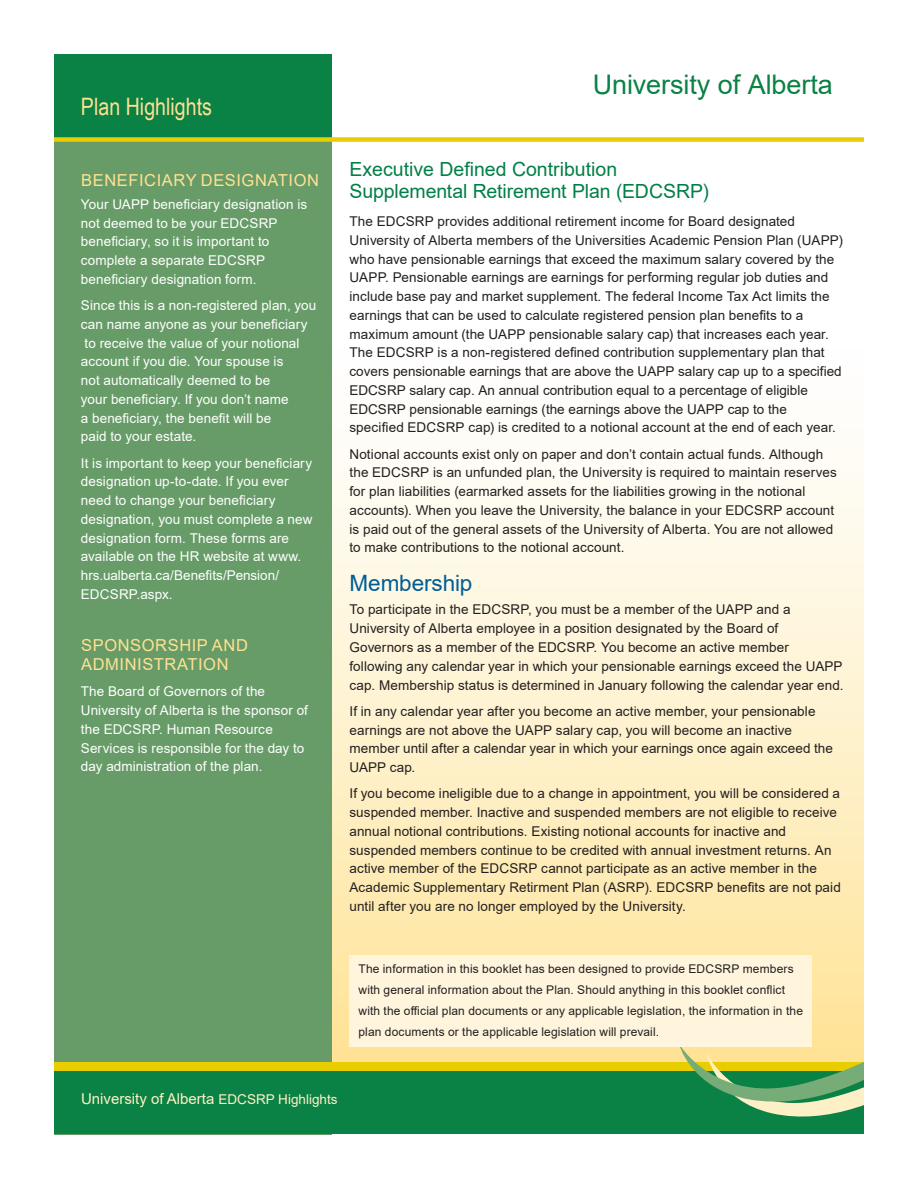
<style>
.page{position:relative;width:918px;height:1188px;background:#fff}
.page>*{position:absolute;margin:0;border:0;box-sizing:border-box;transform-origin:0 0}
.t1{font:27px "Arial";letter-spacing:-.005em;color:#0a8145}
.t2{font:24px "Arial Narrow";color:#ffe192}
.t3{font:22.5px "Arial";letter-spacing:-.005em;color:#005d95}
.t4{font:19.5px/22.5px "Arial";color:#027f47}
.Body_Text{font:16.5px/18.8px "Arial";letter-spacing:.035em;color:#ffe192}
.t5{font:15px "Arial";color:#fff2c5}
.t6{font:13.5px/18.8px "Arial";letter-spacing:.005em;color:#231f20}
.Body_Text-2{font:13.5px/18.8px "Arial";letter-spacing:.005em;color:#fff}
.Body_Text-3{font:12px/21px "Arial";letter-spacing:.01em;color:#231f20}
.s1{font-size:13.5px}
</style>
<div class="page">
<svg style="left:332px;top:463px;width:532px;height:599px"></svg>
<div style="left:54px;top:140px;width:278px;height:995px;background:#679c68"></div>
<div style="left:54px;top:54px;width:278px;height:86px;background:#0a8145"></div>
<div style="left:54px;top:1067px;width:810px;height:67px;background:#0a8145"></div>
<div style="left:54px;top:1062px;width:810px;height:9px;background:#e8cd00"></div>
<div style="left:54px;top:137px;width:810px;height:5px;background:#e8cd00"></div>
<svg style="left:679px;top:1035px;width:185px;height:82px"></svg>
<div style="left:350px;top:955px;width:462px;height:92px;background:#fef5dc"></div>
<p class="t2" style="left:81px;top:89px;width:133px">Plan Highlights</p>
<p class="Body_Text" style="left:81px;top:170px;width:239px">BENEFICIARY DESIGNATION</p>
<p class="Body_Text-2" style="left:81px;top:195px;width:228px">Your UAPP beneficiary designation is not deemed to be your EDCSRP beneficiary, so it is important to complete a separate EDCSRP beneficiary designation form.</p>
<p class="Body_Text-2" style="left:81px;top:296px;width:237px">Since this is a non-registered plan, you can name anyone as your beneficiary to receive the value of your notional account if you die. Your spouse is<br>not automatically deemed to be<br>your beneficiary. If you don’t name<br>a beneficiary, the benefit will be<br>paid to your estate.</p>
<p class="Body_Text-2" style="left:81px;top:453px;width:233px">It is important to keep your beneficiary designation up-to-date. If you ever need to change your beneficiary designation, you must complete a new designation form. These forms are available on the HR website at www. hrs.ualberta.ca/Benefits/Pension/ EDCSRP.aspx.</p>
<p class="Body_Text" style="left:81px;top:636px;width:168px">SPONSORSHIP AND<br>ADMINISTRATION</p>
<p class="Body_Text-2" style="left:81px;top:682px;width:229px">The Board of Governors of the<br>University of Alberta is the sponsor of the EDCSRP. Human Resource<br>Services is responsible for the day to day administration of the plan.</p>
<p class="t1" style="left:593px;top:65px;width:242px">University of Alberta</p>
<p class="t4" style="left:350px;top:158px;width:361px">Executive Defined Contribution<br>Supplemental Retirement Plan (EDCSRP)</p>
<p class="t6" style="left:350px;top:212px;width:495px">The EDCSRP provides additional retirement income for Board designated University of Alberta members of the Universities Academic Pension Plan (UAPP) who have pensionable earnings that exceed the maximum salary covered by the UAPP. Pensionable earnings are earnings for performing regular job duties and include base pay and market supplement. The federal Income Tax Act limits the earnings that can be used to calculate registered pension plan benefits to a maximum amount (the UAPP pensionable salary cap) that increases each year.<br>The EDCSRP is a non-registered defined contribution supplementary plan that covers pensionable earnings that are above the UAPP salary cap up to a specified EDCSRP salary cap. An annual contribution equal to a percentage of eligible EDCSRP pensionable earnings (the earnings above the UAPP cap to the specified EDCSRP cap) is credited to a notional account at the end of each year.</p>
<p class="t6" style="left:350px;top:444px;width:489px">Notional accounts exist only on paper and don’t contain actual funds. Although the EDCSRP is an unfunded plan, the University is required to maintain reserves for plan liabilities (earmarked assets for the liabilities growing in the notional accounts). When you leave the University, the balance in your EDCSRP account is paid out of the general assets of the University of Alberta. You are not allowed to make contributions to the notional account.</p>
<p class="t3" style="left:350px;top:568px;width:124px">Membership</p>
<p class="t6" style="left:350px;top:600px;width:496px">To participate in the EDCSRP, you must be a member of the UAPP and a University of Alberta employee in a position designated by the Board of Governors as a member of the EDCSRP. You become an active member following any calendar year in which your pensionable earnings exceed the UAPP cap. Membership status is determined in January following the calendar year end.</p>
<p class="t6" style="left:350px;top:702px;width:485px">If in any calendar year after you become an active member, your pensionable earnings are not above the UAPP salary cap, you will become an inactive member until after a calendar year in which your earnings once again exceed the UAPP cap.</p>
<p class="t6" style="left:350px;top:784px;width:493px">If you become ineligible due to a change in appointment, you will be considered a suspended member. Inactive and suspended members are not eligible to receive annual notional contributions. Existing notional accounts for inactive and suspended members continue to be credited with annual investment returns. An active member of the EDCSRP cannot participate as an active member in the Academic Supplementary Retirment Plan (ASRP). EDCSRP benefits are not paid until after you are no longer employed by the University.</p>
<p class="Body_Text-3" style="left:358px;top:958px;width:446px">The information in this booklet has been designed to provide EDCSRP members with general information about the Plan. Should anything in this booklet conflict with the official plan documents or any applicable legislation, the information in the plan documents or the applicable legislation will prevail.</p>
<p class="t5" style="left:81px;top:1088px;width:258px">University of Alberta <span class="s1">EDCSRP Highlights</span></p>
</div>
